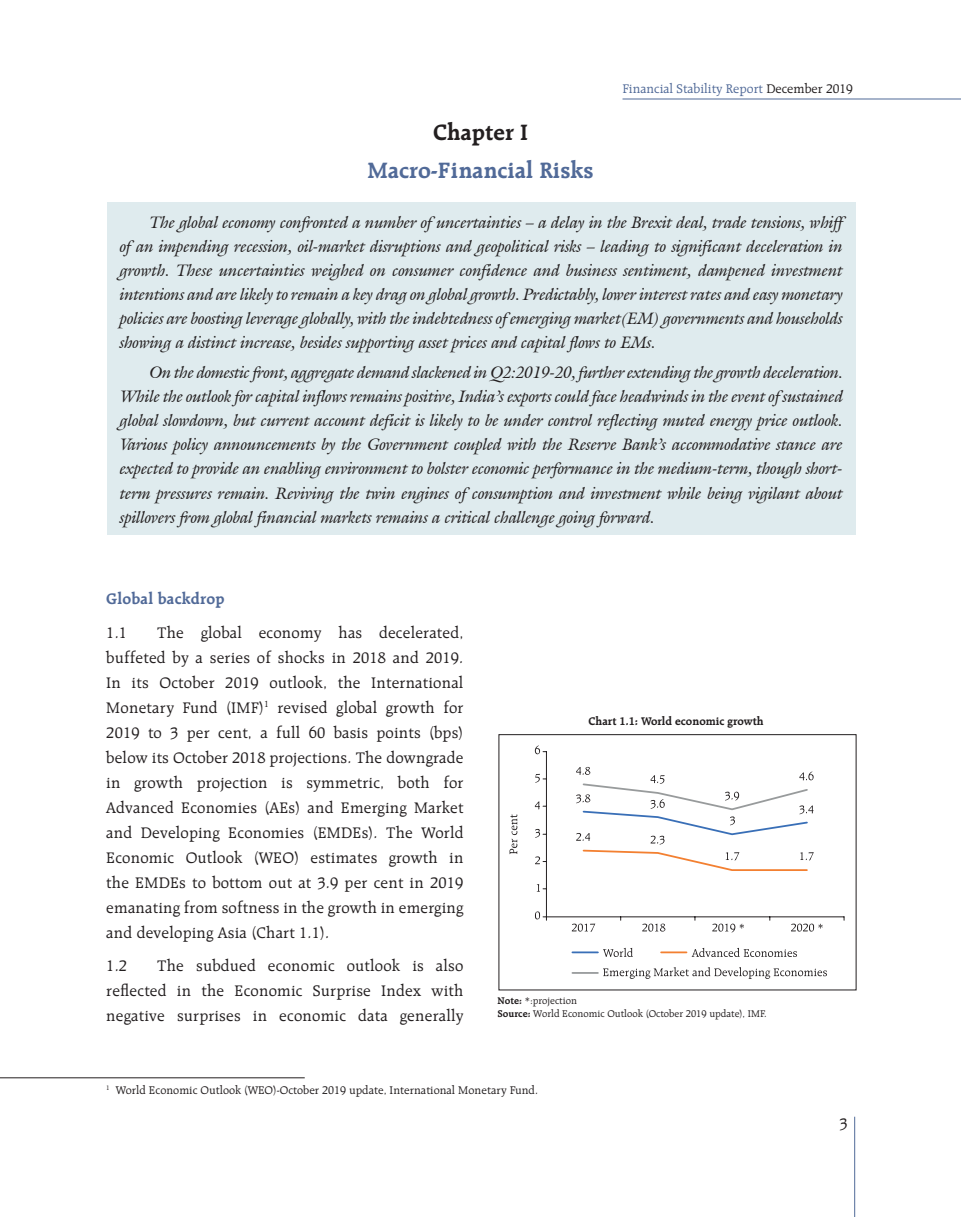
<style>
.page{position:relative;width:961px;height:1217px;background:#fff}
.page>*{position:absolute;margin:0;border:0;box-sizing:border-box;transform-origin:0 0}
.t1{font:700 24px "Raleigh BT";color:#516a98}
.t2{font:700 24px "Raleigh BT";color:#231f20}
.t3{font:italic 16.5px/24px "Galliard IT Cby BT";color:#231f20;text-align:justify}
.t4{font:16.5px/25px "Raleigh BT";letter-spacing:.01em;color:#231f20;text-align:justify}
.t5{font:700 16.5px "Raleigh BT";letter-spacing:.01em;color:#516a98}
.t6{font:13.5px "Raleigh BT";color:#516a98}
.t7{font:12px "Raleigh BT";color:#231f20}
.t8{font:700 12px "Raleigh BT";color:#231f20}
.t9{font:10.5px/13.5px "Raleigh BT";color:#231f20}
.s1{color:#231f20}
.s2{font-weight:700}
</style>
<div class="page">
<hr style="left:854px;top:1116px;width:1px;height:100px;background:#516a98">
<hr style="left:622px;top:99px;width:339px;height:1px;background:#516a98">
<div style="left:107px;top:202px;width:749px;height:333px;background:#dfebee"></div>
<hr style="left:0;top:1077px;width:305px;height:1px;background:#231f20">
<svg style="left:510px;top:814px;width:7px;height:40px"></svg>
<svg style="left:603px;top:947px;width:30px;height:9px"></svg>
<svg style="left:692px;top:947px;width:105px;height:9px"></svg>
<svg style="left:603px;top:967px;width:224px;height:11px"></svg>
<hr style="left:572px;top:951px;width:26px;height:2px;background:#396fb7">
<hr style="left:661px;top:951px;width:26px;height:2px;background:#f38031">
<hr style="left:572px;top:971px;width:26px;height:2px;background:#989b9c">
<hr style="left:546px;top:751px;width:1px;height:165px;background:#231f20">
<hr style="left:546px;top:916px;width:298px;height:1px;background:#231f20">
<svg style="left:576px;top:766px;width:238px;height:105px"></svg>
<svg style="left:535px;top:911px;width:12px;height:9px"></svg>
<svg style="left:537px;top:883px;width:9px;height:8px"></svg>
<svg style="left:535px;top:856px;width:11px;height:8px"></svg>
<svg style="left:535px;top:828px;width:11px;height:9px"></svg>
<svg style="left:535px;top:801px;width:11px;height:8px"></svg>
<svg style="left:535px;top:773px;width:11px;height:9px"></svg>
<svg style="left:535px;top:745px;width:11px;height:9px"></svg>
<svg style="left:572px;top:923px;width:23px;height:8px"></svg>
<svg style="left:642px;top:923px;width:23px;height:8px"></svg>
<svg style="left:712px;top:923px;width:32px;height:9px"></svg>
<svg style="left:791px;top:923px;width:32px;height:8px"></svg>
<p class="t6" style="left:622px;top:80px;width:232px">Financial Stability Report <span class="s1">December 2019</span></p>
<h1 class="t2" style="left:433px;top:117px;width:96px">Chapter I</h1>
<h1 class="t1" style="left:367px;top:156px;width:228px">Macro-Financial Risks</h1>
<p class="t3" style="left:120px;top:210px;width:724px;text-indent:30px">The global economy confronted a number of uncertainties – a delay in the Brexit deal, trade tensions, whiff of an impending recession, oil-market disruptions and geopolitical risks – leading to significant deceleration in growth. These uncertainties weighed on consumer confidence and business sentiment, dampened investment intentions and are likely to remain a key drag on global growth. Predictably, lower interest rates and easy monetary policies are boosting leverage globally, with the indebtedness of emerging market(EM) governments and households showing a distinct increase, besides supporting asset prices and capital flows to EMs.</p>
<p class="t3" style="left:120px;top:360px;width:725px;text-indent:30px">On the domestic front, aggregate demand slackened in Q2:2019-20, further extending the growth deceleration.<br>While the outlook for capital inflows remains positive, India’s exports could face headwinds in the event of sustained global slowdown, but current account deficit is likely to be under control reflecting muted energy price outlook.<br>Various policy announcements by the Government coupled with the Reserve Bank’s accommodative stance are expected to provide an enabling environment to bolster economic performance in the medium-term, though short&shy;term pressures remain. Reviving the twin engines of consumption and investment while being vigilant about spillovers from global financial markets remains a critical challenge going forward.</p>
<p class="t5" style="left:106px;top:588px;width:120px">Global backdrop</p>
<p class="t4" style="left:106px;top:619px;width:22px">1.1</p>
<p class="t4" style="left:106px;top:619px;width:359px;text-indent:51px">The global economy has decelerated, buffeted by a series of shocks in 2018 and 2019.<br>In its October 2019 outlook, the International Monetary Fund (IMF)<sup>1</sup> revised global growth for 2019 to 3 per cent, a full 60 basis points (bps) below its October 2018 projections. The downgrade in growth projection is symmetric, both for Advanced Economies (AEs) and Emerging Market and Developing Economies (EMDEs). The World Economic Outlook (WEO) estimates growth in the EMDEs to bottom out at 3.9 per cent in 2019 emanating from softness in the growth in emerging and developing Asia (Chart 1.1).</p>
<p class="t4" style="left:106px;top:952px;width:22px">1.2</p>
<p class="t4" style="left:106px;top:952px;width:359px;text-indent:51px">The subdued economic outlook is also reflected in the Economic Surprise Index with negative surprises in economic data generally</p>
<p class="t8" style="left:588px;top:714px;width:177px">Chart 1.1: World economic growth</p>
<p class="t9" style="left:497px;top:993px;width:271px"><span class="s2">Note:</span> *:projection<br><span class="s2">Source:</span> World Economic Outlook (October 2019 update), IMF.</p>
<p class="t7" style="left:106px;top:1083px;width:433px"><sup>1</sup> World Economic Outlook (WEO)-October 2019 update, International Monetary Fund.</p>
<p class="t4" style="left:839px;top:1110px;width:10px">3</p>
</div>
